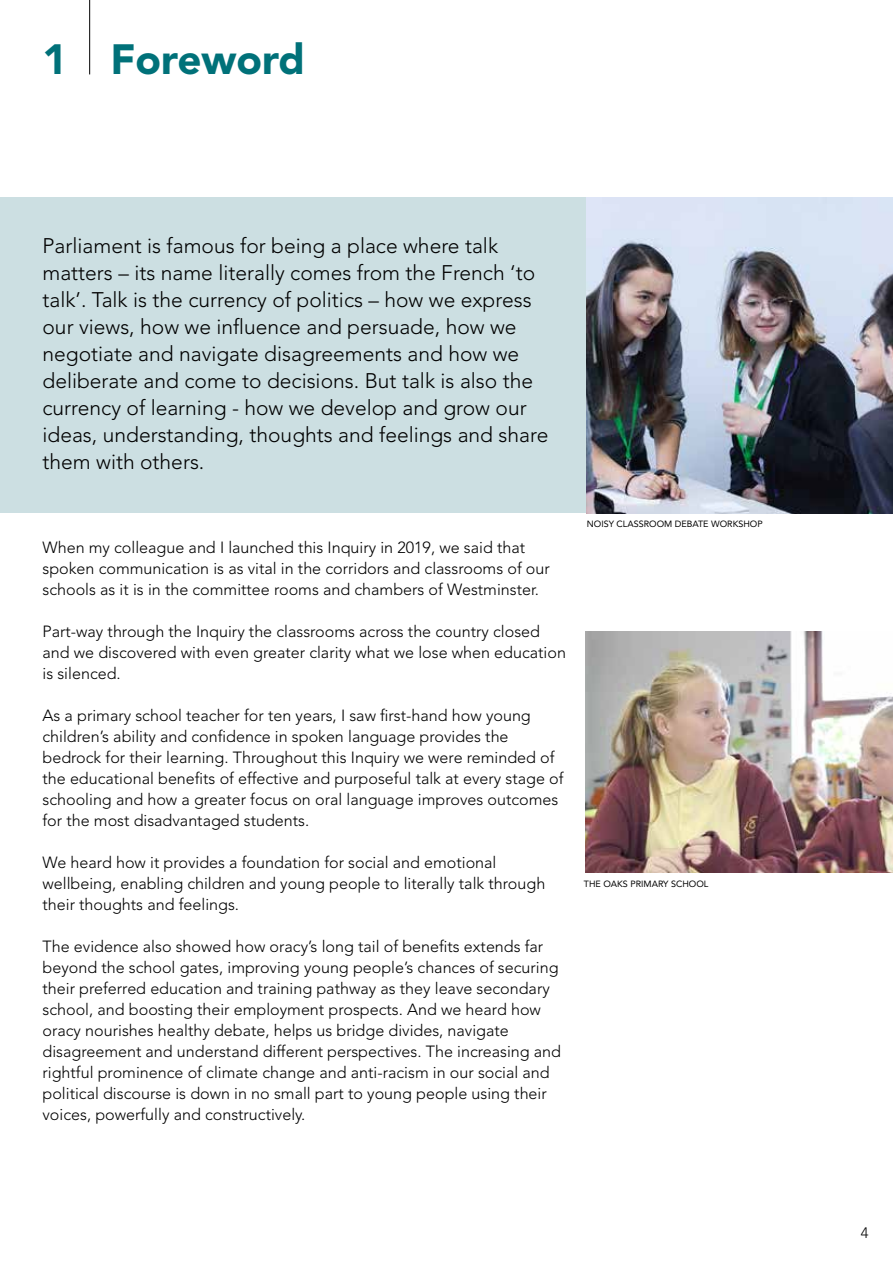
<style>
.page{position:relative;width:893px;height:1263px;background:#fff}
.page>*{position:absolute;margin:0;border:0;box-sizing:border-box;transform-origin:0 0}
.t1{font:900 42px "Avenir";color:#007179}
.t2{font:300 21px/27px "Avenir";color:#000}
.t3{font:300 16.2px/21px "Avenir";color:#000}
.t4{font:300 15px "Avenir";color:#000}
.t5{font:9px "Avenir";color:#000}
</style>
<div class="page">
<div style="left:0;top:197px;width:604px;height:316px;background:#ccdfe2"></div>
<img style="left:587px;top:197px;width:306px;height:316px">
<hr style="left:89px;top:0;width:1px;height:74px;background:#000">
<img style="left:585px;top:631px;width:308px;height:241px">
<h1 class="t1" style="left:43px;top:34px;width:264px">1 Foreword</h1>
<p class="t2" style="left:43px;top:233px;width:507px">Parliament is famous for being a place where talk matters – its name literally comes from the French ‘to talk’. Talk is the currency of politics – how we express our views, how we influence and persuade, how we negotiate and navigate disagreements and how we deliberate and come to decisions. But talk is also the currency of learning - how we develop and grow our ideas, understanding, thoughts and feelings and share them with others.</p>
<p class="t3" style="left:43px;top:536px;width:509px">When my colleague and I launched this Inquiry in 2019, we said that spoken communication is as vital in the corridors and classrooms of our schools as it is in the committee rooms and chambers of Westminster.</p>
<p class="t3" style="left:43px;top:620px;width:525px">Part-way through the Inquiry the classrooms across the country closed and we discovered with even greater clarity what we lose when education is silenced.</p>
<p class="t3" style="left:43px;top:704px;width:523px">As a primary school teacher for ten years, I saw first-hand how young children’s ability and confidence in spoken language provides the bedrock for their learning. Throughout this Inquiry we were reminded of the educational benefits of effective and purposeful talk at every stage of schooling and how a greater focus on oral language improves outcomes for the most disadvantaged students.</p>
<p class="t3" style="left:43px;top:851px;width:504px">We heard how it provides a foundation for social and emotional wellbeing, enabling children and young people to literally talk through their thoughts and feelings.</p>
<p class="t3" style="left:43px;top:935px;width:520px">The evidence also showed how oracy’s long tail of benefits extends far beyond the school gates, improving young people’s chances of securing their preferred education and training pathway as they leave secondary school, and boosting their employment prospects. And we heard how oracy nourishes healthy debate, helps us bridge divides, navigate disagreement and understand different perspectives. The increasing and rightful prominence of climate change and anti-racism in our social and political discourse is down in no small part to young people using their voices, powerfully and constructively.</p>
<p class="t5" style="left:587px;top:519px;width:177px">NOISY CLASSROOM DEBATE WORKSHOP</p>
<p class="t5" style="left:584px;top:879px;width:126px">THE OAKS PRIMARY SCHOOL</p>
<p class="t4" style="left:861px;top:1224px;width:9px">4</p>
</div>
